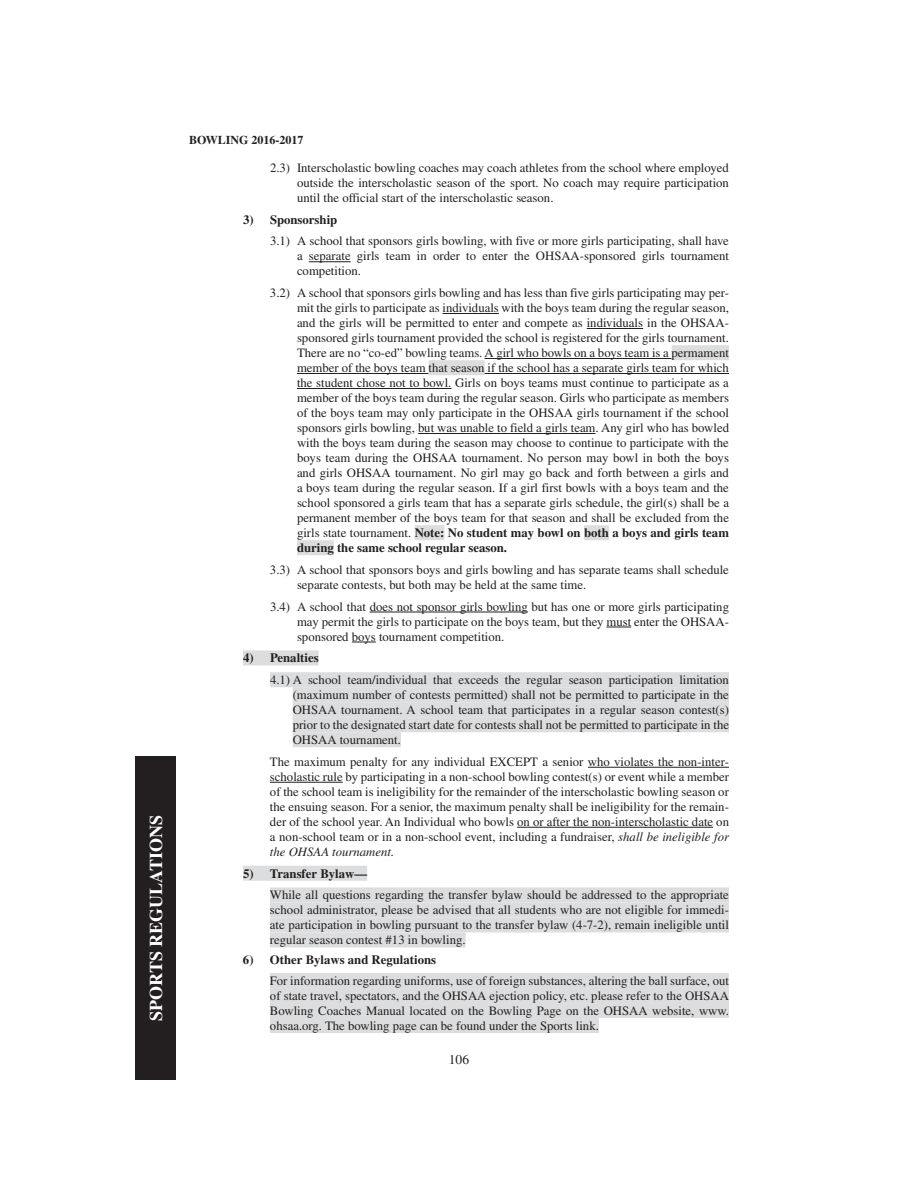
<style>
.page{position:relative;width:918px;height:1188px;background:#fff}
.page>*{position:absolute;margin:0;border:0;box-sizing:border-box;transform-origin:0 0}
.t1{font:700 18px "Times";color:#fff}
.t2{font:13.5px "Times";color:#231f20}
.t3{font:12.75px/15px "Times";color:#231f20;text-align:justify}
.t4{font:700 12.75px "Times";color:#231f20}
.t5{font:700 12px "Times";color:#231f20}
.s1{font-weight:700}
.s2{font-style:italic}
</style>
<div class="page">
<div style="left:135px;top:756px;width:41px;height:324px;background:#231f20"></div>
<hr style="left:309px;top:261px;width:42px;height:1px;background:#231f20">
<hr style="left:443px;top:313px;width:56px;height:1px;background:#231f20">
<hr style="left:587px;top:328px;width:56px;height:1px;background:#231f20">
<hr style="left:484px;top:358px;width:188px;height:1px;background:#231f20">
<div style="left:672px;top:345px;width:57px;height:15px;background:#dcddde"></div>
<hr style="left:297px;top:373px;width:132px;height:1px;background:#231f20">
<div style="left:429px;top:360px;width:56px;height:15px;background:#dcddde"></div>
<hr style="left:485px;top:373px;width:244px;height:1px;background:#231f20">
<hr style="left:297px;top:388px;width:154px;height:1px;background:#231f20">
<hr style="left:418px;top:433px;width:178px;height:1px;background:#231f20">
<div style="left:415px;top:525px;width:29px;height:15px;background:#dcddde"></div>
<div style="left:584px;top:525px;width:25px;height:15px;background:#dcddde"></div>
<div style="left:297px;top:540px;width:37px;height:15px;background:#dcddde"></div>
<hr style="left:370px;top:612px;width:158px;height:1px;background:#231f20">
<svg style="left:606px;top:627px;width:25px;height:1px"></svg>
<svg style="left:352px;top:642px;width:24px;height:1px"></svg>
<div style="left:243px;top:650px;width:76px;height:15px;background:#dcddde"></div>
<div style="left:270px;top:672px;width:459px;height:15px;background:#dcddde"></div>
<div style="left:293px;top:687px;width:436px;height:15px;background:#dcddde"></div>
<div style="left:293px;top:702px;width:436px;height:15px;background:#dcddde"></div>
<div style="left:293px;top:717px;width:436px;height:15px;background:#dcddde"></div>
<div style="left:293px;top:732px;width:108px;height:15px;background:#dcddde"></div>
<hr style="left:588px;top:767px;width:141px;height:1px;background:#231f20">
<hr style="left:270px;top:782px;width:73px;height:1px;background:#231f20">
<hr style="left:517px;top:827px;width:196px;height:1px;background:#231f20">
<div style="left:243px;top:866px;width:124px;height:15px;background:#dcddde"></div>
<div style="left:270px;top:887px;width:459px;height:15px;background:#dcddde"></div>
<div style="left:270px;top:902px;width:459px;height:15px;background:#dcddde"></div>
<div style="left:270px;top:917px;width:459px;height:15px;background:#dcddde"></div>
<div style="left:270px;top:932px;width:196px;height:15px;background:#dcddde"></div>
<div style="left:270px;top:973px;width:459px;height:15px;background:#dcddde"></div>
<div style="left:270px;top:988px;width:459px;height:15px;background:#dcddde"></div>
<div style="left:270px;top:1003px;width:459px;height:15px;background:#dcddde"></div>
<div style="left:270px;top:1018px;width:329px;height:15px;background:#dcddde"></div>
<h1 class="t1" style="left:150px;top:1021px;width:207px;rotate:-90deg">SPORTS REGULATIONS</h1>
<p class="t5" style="left:189px;top:136px;width:116px">BOWLING 2016-2017</p>
<p class="t3" style="left:297px;top:161px;width:434px;text-indent:-27px">2.3) Interscholastic bowling coaches may coach athletes from the school where employed outside the interscholastic season of the sport. No coach may require participation until the official start of the interscholastic season.</p>
<p class="t4" style="left:243px;top:215px;width:96px">3) Sponsorship</p>
<p class="t3" style="left:297px;top:235px;width:434px;text-indent:-27px">3.1) A school that sponsors girls bowling, with five or more girls participating, shall have a separate girls team in order to enter the OHSAA-sponsored girls tournament competition.</p>
<p class="t3" style="left:297px;top:287px;width:434px;text-indent:-27px">3.2) A school that sponsors girls bowling and has less than five girls participating may per&shy;mit the girls to participate as individuals with the boys team during the regular season, and the girls will be permitted to enter and compete as individuals in the OHSAA&shy;sponsored girls tournament provided the school is registered for the girls tournament.<br>There are no “co-ed” bowling teams. A girl who bowls on a boys team is a permament member of the boys team that season if the school has a separate girls team for which the student chose not to bowl. Girls on boys teams must continue to participate as a member of the boys team during the regular season. Girls who participate as members of the boys team may only participate in the OHSAA girls tournament if the school sponsors girls bowling, but was unable to field a girls team. Any girl who has bowled with the boys team during the season may choose to continue to participate with the boys team during the OHSAA tournament. No person may bowl in both the boys and girls OHSAA tournament. No girl may go back and forth between a girls and a boys team during the regular season. If a girl first bowls with a boys team and the school sponsored a girls team that has a separate girls schedule, the girl(s) shall be a permanent member of the boys team for that season and shall be excluded from the girls state tournament. <span class="s1">Note: No student may bowl on both a boys and girls team during the same school regular season.</span></p>
<p class="t3" style="left:297px;top:563px;width:433px;text-indent:-27px">3.3) A school that sponsors boys and girls bowling and has separate teams shall schedule separate contests, but both may be held at the same time.</p>
<p class="t3" style="left:297px;top:600px;width:434px;text-indent:-27px">3.4) A school that does not sponsor girls bowling but has one or more girls participating may permit the girls to participate on the boys team, but they must enter the OHSAA&shy;sponsored boys tournament competition.</p>
<p class="t4" style="left:243px;top:653px;width:77px">4) Penalties</p>
<p class="t3" style="left:293px;top:674px;width:438px;text-indent:-23px">4.1) A school team/individual that exceeds the regular season participation limitation (maximum number of contests permitted) shall not be permitted to participate in the OHSAA tournament. A school team that participates in a regular season contest(s) prior to the designated start date for contests shall not be permitted to participate in the OHSAA tournament.</p>
<p class="t3" style="left:270px;top:755px;width:461px">The maximum penalty for any individual EXCEPT a senior who violates the non-inter&shy;scholastic rule by participating in a non-school bowling contest(s) or event while a member of the school team is ineligibility for the remainder of the interscholastic bowling season or the ensuing season. For a senior, the maximum penalty shall be ineligibility for the remain&shy;der of the school year. An Individual who bowls on or after the non-interscholastic date on a non-school team or in a non-school event, including a fundraiser, <span class="s2">shall be ineligible for the OHSAA tournament.</span></p>
<p class="t4" style="left:243px;top:869px;width:126px">5) Transfer Bylaw—</p>
<p class="t3" style="left:270px;top:889px;width:461px">While all questions regarding the transfer bylaw should be addressed to the appropriate school administrator, please be advised that all students who are not eligible for immedi&shy;ate participation in bowling pursuant to the transfer bylaw (4-7-2), remain ineligible until regular season contest #13 in bowling.</p>
<p class="t4" style="left:243px;top:955px;width:195px">6) Other Bylaws and Regulations</p>
<p class="t3" style="left:270px;top:974px;width:461px">For information regarding uniforms, use of foreign substances, altering the ball surface, out of state travel, spectators, and the OHSAA ejection policy, etc. please refer to the OHSAA Bowling Coaches Manual located on the Bowling Page on the OHSAA website, www. ohsaa.org. The bowling page can be found under the Sports link.</p>
<p class="t2" style="left:449px;top:1054px;width:22px">106</p>
</div>
